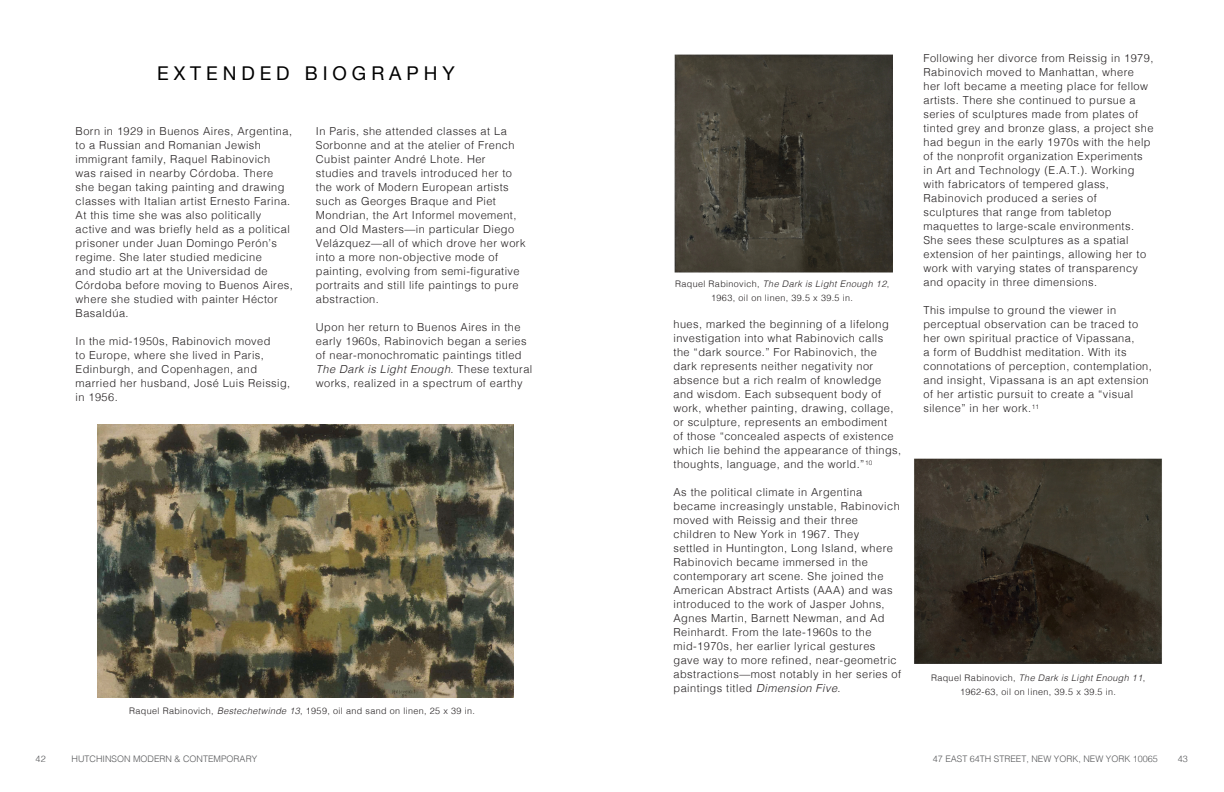
<style>
.page{position:relative;width:1224px;height:792px;background:#fff}
.page>*{position:absolute;margin:0;border:0;box-sizing:border-box;transform-origin:0 0}
.t1{font:19px "Helvetica Neue";letter-spacing:.26em;color:#000}
.t2{font:300 11px/14px "Helvetica";letter-spacing:.04em;color:#231f20}
.t3{font:300 9px/14px "Helvetica";letter-spacing:.04em;color:#231f20;text-align:center}
.t4{font:300 9px "Helvetica";color:#57585a}
.s1{font-style:italic}
</style>
<div class="page">
<img style="left:97px;top:424px;width:417px;height:274px">
<img style="left:675px;top:54px;width:217px;height:218px">
<img style="left:914px;top:458px;width:248px;height:206px">
<h1 class="t1" style="left:157px;top:60px;width:299px">EXTENDED BIOGRAPHY</h1>
<p class="t2" style="left:76px;top:123px;width:219px">Born in 1929 in Buenos Aires, Argentina, to a Russian and Romanian Jewish immigrant family, Raquel Rabinovich was raised in nearby Córdoba. There she began taking painting and drawing classes with Italian artist Ernesto Farina.<br>At this time she was also politically active and was briefly held as a political prisoner under Juan Domingo Perón’s regime. She later studied medicine<br>and studio art at the Universidad de Córdoba before moving to Buenos Aires, where she studied with painter Héctor Basaldúa.</p>
<p class="t2" style="left:76px;top:333px;width:216px">In the mid-1950s, Rabinovich moved<br>to Europe, where she lived in Paris,<br>Edinburgh, and Copenhagen, and married her husband, José Luis Reissig, in 1956.</p>
<p class="t2" style="left:316px;top:123px;width:211px">In Paris, she attended classes at La Sorbonne and at the atelier of French Cubist painter André Lhote. Her studies and travels introduced her to the work of Modern European artists such as Georges Braque and Piet Mondrian, the Art Informel movement, and Old Masters—in particular Diego Velázquez—all of which drove her work into a more non-objective mode of painting, evolving from semi-figurative portraits and still life paintings to pure abstraction.</p>
<p class="t2" style="left:316px;top:319px;width:218px">Upon her return to Buenos Aires in the early 1960s, Rabinovich began a series of near-monochromatic paintings titled <span class="s1">The Dark is Light Enough</span>. These textural works, realized in a spectrum of earthy</p>
<p class="t3" style="left:129px;top:703px;width:347px">Raquel Rabinovich, <span class="s1">Bestechetwinde 13</span>, 1959, oil and sand on linen, 25 x 39 in.</p>
<p class="t4" style="left:36px;top:752px;width:12px">42</p>
<p class="t4" style="left:72px;top:752px;width:187px">HUTCHINSON MODERN &amp; CONTEMPORARY</p>
<p class="t3" style="left:675px;top:277px;width:216px">Raquel Rabinovich, <span class="s1">The Dark is Light Enough 12</span>,<br>1963, oil on linen, 39.5 x 39.5 in.</p>
<p class="t2" style="left:674px;top:317px;width:229px">hues, marked the beginning of a lifelong investigation into what Rabinovich calls the “dark source.” For Rabinovich, the dark represents neither negativity nor absence but a rich realm of knowledge and wisdom. Each subsequent body of work, whether painting, drawing, collage, or sculpture, represents an embodiment<br>of those “concealed aspects of existence which lie behind the appearance of things, thoughts, language, and the world.”<sup>10</sup></p>
<p class="t2" style="left:674px;top:485px;width:229px">As the political climate in Argentina became increasingly unstable, Rabinovich moved with Reissig and their three children to New York in 1967. They<br>settled in Huntington, Long Island, where Rabinovich became immersed in the contemporary art scene. She joined the American Abstract Artists (AAA) and was introduced to the work of Jasper Johns, Agnes Martin, Barnett Newman, and Ad Reinhardt. From the late-1960s to the mid-1970s, her earlier lyrical gestures gave way to more refined, near-geometric abstractions—most notably in her series of paintings titled <span class="s1">Dimension Five</span>.</p>
<p class="t2" style="left:923px;top:51px;width:231px">Following her divorce from Reissig in 1979, Rabinovich moved to Manhattan, where<br>her loft became a meeting place for fellow artists. There she continued to pursue a series of sculptures made from plates of tinted grey and bronze glass, a project she had begun in the early 1970s with the help of the nonprofit organization Experiments in Art and Technology (E.A.T.). Working with fabricators of tempered glass, Rabinovich produced a series of sculptures that range from tabletop maquettes to large-scale environments.<br>She sees these sculptures as a spatial extension of her paintings, allowing her to work with varying states of transparency and opacity in three dimensions.</p>
<p class="t2" style="left:923px;top:303px;width:230px">This impulse to ground the viewer in perceptual observation can be traced to her own spiritual practice of Vipassana,<br>a form of Buddhist meditation. With its connotations of perception, contemplation, and insight, Vipassana is an apt extension of her artistic pursuit to create a “visual silence” in her work.<sup>11</sup></p>
<p class="t3" style="left:931px;top:670px;width:216px">Raquel Rabinovich, <span class="s1">The Dark is Light Enough 11</span>,<br>1962-63, oil on linen, 39.5 x 39.5 in.</p>
<p class="t4" style="left:933px;top:752px;width:227px">47 EAST 64TH STREET, NEW YORK, NEW YORK 10065</p>
<p class="t4" style="left:1178px;top:752px;width:12px">43</p>
</div>
